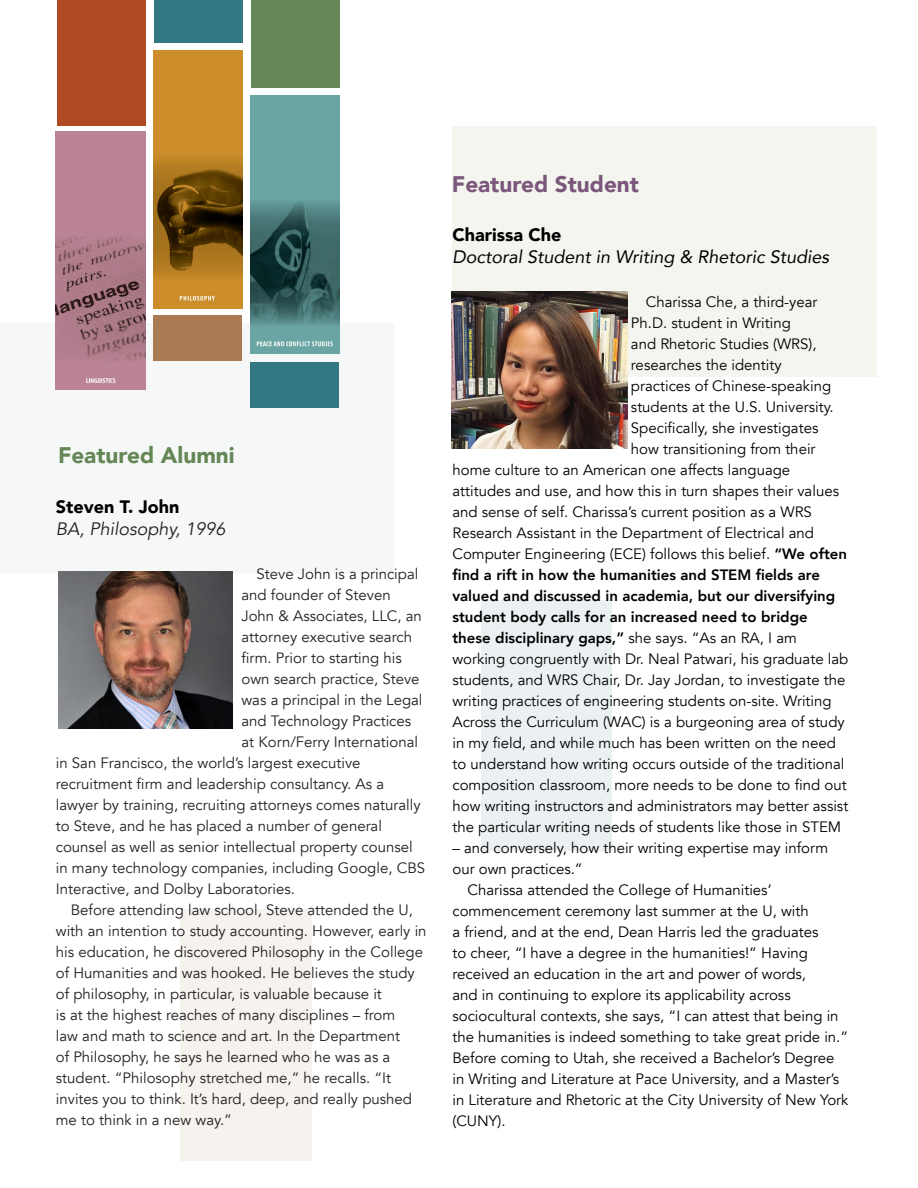
<style>
.page{position:relative;width:918px;height:1188px;background:#fff}
.page>*{position:absolute;margin:0;border:0;box-sizing:border-box;transform-origin:0 0}
.t1{font:900 22.5px "Avenir";color:#7b577b}
.t2{font:900 22.5px "Avenir";color:#658756}
.t3{font:italic 18px "Avenir";color:#000}
.t4{font:900 18px "Avenir";color:#000}
.t5{font:italic 18px "Avenir";color:#231f20}
.t6{font:15px/21px "Avenir";color:#000}
.t7{font:15px/21px "Avenir";color:#231f20}
.t8{font:800 15px "Avenir";color:#000}
.s1{font-weight:800}
.s2{font-weight:400}
</style>
<div class="page">
<div style="left:0;top:323px;width:393px;height:251px;background:#f6f8f8"></div>
<div style="left:452px;top:126px;width:425px;height:250px;background:#f5f5ef"></div>
<div style="left:481px;top:600px;width:130px;height:250px;background:#ebf1f2"></div>
<div style="left:181px;top:909px;width:131px;height:252px;background:#f6f2ee"></div>
<img style="left:58px;top:572px;width:174px;height:157px">
<img style="left:452px;top:292px;width:176px;height:157px">
<img style="left:56px;top:131px;width:89px;height:258px">
<img style="left:250px;top:95px;width:90px;height:258px">
<img style="left:153px;top:50px;width:90px;height:258px">
<div style="left:252px;top:0;width:88px;height:87px;background:#658756"></div>
<div style="left:155px;top:0;width:88px;height:43px;background:#347883"></div>
<div style="left:57px;top:0;width:88px;height:125px;background:#af4a25"></div>
<div style="left:153px;top:315px;width:88px;height:46px;background:#aa7b53"></div>
<div style="left:250px;top:362px;width:88px;height:46px;background:#347883"></div>
<p class="t2" style="left:58px;top:436px;width:178px">Featured Alumni</p>
<p class="t4" style="left:56px;top:491px;width:125px">Steven T. John</p>
<p class="t5" style="left:56px;top:519px;width:171px">BA, Philosophy, 1996</p>
<p class="t7" style="left:256px;top:564px;width:163px">Steve John is a principal</p>
<p class="t7" style="left:242px;top:585px;width:151px">and founder of Steven</p>
<p class="t7" style="left:242px;top:606px;width:182px">John &amp; Associates, LLC, an</p>
<p class="t7" style="left:242px;top:627px;width:172px">attorney executive search</p>
<p class="t7" style="left:242px;top:648px;width:162px">firm. Prior to starting his</p>
<p class="t7" style="left:242px;top:669px;width:180px">own search practice, Steve</p>
<p class="t7" style="left:242px;top:690px;width:183px">was a principal in the Legal</p>
<p class="t7" style="left:242px;top:711px;width:171px">and Technology Practices</p>
<p class="t7" style="left:242px;top:732px;width:178px">at Korn/Ferry International</p>
<p class="t7" style="left:56px;top:753px;width:306px">in San Francisco, the world’s largest executive</p>
<p class="t7" style="left:56px;top:774px;width:330px">recruitment firm and leadership consultancy. As a</p>
<p class="t7" style="left:56px;top:795px;width:366px">lawyer by training, recruiting attorneys comes naturally</p>
<p class="t7" style="left:56px;top:816px;width:328px">to Steve, and he has placed a number of general</p>
<p class="t7" style="left:56px;top:837px;width:358px">counsel as well as senior intellectual property counsel</p>
<p class="t7" style="left:56px;top:858px;width:371px">in many technology companies, including Google, CBS</p>
<p class="t7" style="left:56px;top:879px;width:241px">Interactive, and Dolby Laboratories.</p>
<p class="t7" style="left:56px;top:900px;width:372px;text-indent:15px">Before attending law school, Steve attended the U, with an intention to study accounting. However, early in his education, he discovered Philosophy in the College of Humanities and was hooked. He believes the study of philosophy, in particular, is valuable because it<br>is at the highest reaches of many disciplines – from<br>law and math to science and art. In the Department<br>of Philosophy, he says he learned who he was as a student. “Philosophy stretched me,” he recalls. “It invites you to think. It’s hard, deep, and really pushed me to think in a new way.”</p>
<p class="t1" style="left:452px;top:165px;width:189px">Featured Student</p>
<p class="t4" style="left:452px;top:219px;width:110px">Charissa Che</p>
<p class="t3" style="left:452px;top:246px;width:378px">Doctoral Student in Writing &amp; Rhetoric Studies</p>
<p class="t6" style="left:646px;top:292px;width:173px">Charissa Che, a third-year</p>
<p class="t6" style="left:631px;top:313px;width:161px">Ph.D. student in Writing</p>
<p class="t6" style="left:631px;top:334px;width:187px">and Rhetoric Studies (WRS),</p>
<p class="t6" style="left:631px;top:355px;width:152px">researches the identity</p>
<p class="t6" style="left:631px;top:376px;width:202px">practices of Chinese-speaking</p>
<p class="t6" style="left:631px;top:397px;width:204px">students at the U.S. University.</p>
<p class="t6" style="left:631px;top:418px;width:189px">Specifically, she investigates</p>
<p class="t6" style="left:631px;top:439px;width:186px">how transitioning from their</p>
<p class="t6" style="left:452px;top:460px;width:339px">home culture to an American one affects language</p>
<p class="t6" style="left:452px;top:481px;width:388px">attitudes and use, and how this in turn shapes their values</p>
<p class="t6" style="left:452px;top:502px;width:361px">and sense of self. Charissa’s current position as a WRS</p>
<p class="t6" style="left:452px;top:523px;width:363px">Research Assistant in the Department of Electrical and</p>
<p class="t6" style="left:452px;top:544px;width:396px">Computer Engineering (ECE) follows this belief. <span class="s1">“We often</span></p>
<p class="t8" style="left:452px;top:563px;width:369px">find a rift in how the humanities and STEM fields are</p>
<p class="t8" style="left:452px;top:584px;width:384px">valued and discussed in academia, but our diversifying</p>
<p class="t8" style="left:452px;top:605px;width:357px">student body calls for an increased need to bridge</p>
<p class="t8" style="left:452px;top:626px;width:346px">these disciplinary gaps,” <span class="s2">she says. “As an RA, I am</span></p>
<p class="t6" style="left:452px;top:649px;width:398px">working congruently with Dr. Neal Patwari, his graduate lab</p>
<p class="t6" style="left:452px;top:670px;width:395px">students, and WRS Chair, Dr. Jay Jordan, to investigate the</p>
<p class="t6" style="left:452px;top:691px;width:381px">writing practices of engineering students on-site. Writing</p>
<p class="t6" style="left:452px;top:712px;width:394px">Across the Curriculum (WAC) is a burgeoning area of study</p>
<p class="t6" style="left:452px;top:733px;width:385px">in my field, and while much has been written on the need</p>
<p class="t6" style="left:452px;top:754px;width:394px">to understand how writing occurs outside of the traditional</p>
<p class="t6" style="left:452px;top:775px;width:396px">composition classroom, more needs to be done to find out</p>
<p class="t6" style="left:452px;top:796px;width:397px">how writing instructors and administrators may better assist</p>
<p class="t6" style="left:452px;top:817px;width:390px">the particular writing needs of students like those in STEM</p>
<p class="t6" style="left:452px;top:838px;width:377px">– and conversely, how their writing expertise may inform our own practices.”</p>
<p class="t6" style="left:452px;top:880px;width:398px;text-indent:15px">Charissa attended the College of Humanities’ commencement ceremony last summer at the U, with<br>a friend, and at the end, Dean Harris led the graduates<br>to cheer, “I have a degree in the humanities!” Having received an education in the art and power of words,<br>and in continuing to explore its applicability across sociocultural contexts, she says, “I can attest that being in the humanities is indeed something to take great pride in.” Before coming to Utah, she received a Bachelor’s Degree in Writing and Literature at Pace University, and a Master’s in Literature and Rhetoric at the City University of New York (CUNY).</p>
</div>
